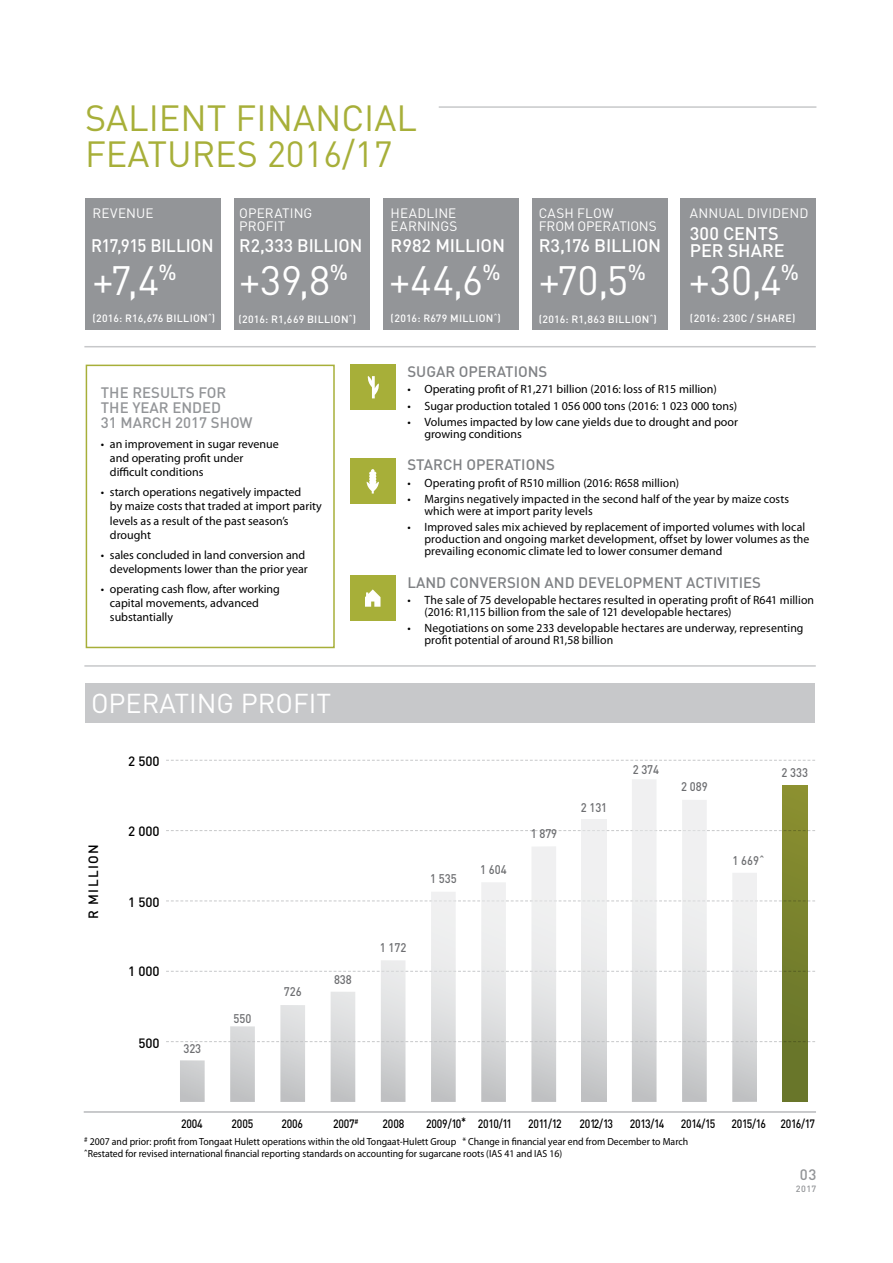
<style>
.page{position:relative;width:893px;height:1263px;background:#fff}
.page>*{position:absolute;margin:0;border:0;box-sizing:border-box;transform-origin:0 0}
.t1{font:40.5px "DIN";color:#fff}
.t2{font:36px/36px "DIN";color:#a7af39}
.t3{font:27px "DIN";color:#fff}
.t4{font:500 18px/16.5px "DIN";letter-spacing:-.01em;color:#fff}
.t5{font:500 18px "DIN";letter-spacing:-.01em;color:#fff;scale:.94 1}
.t6{font:500 15px "DIN";color:#808285}
.t7{font:500 15px/15px "DIN";color:#939598}
.t8{font:13.5px/13.5px "DIN";letter-spacing:.005em;color:#fff}
.t9{font:500 13.35px "DIN";color:#000}
.t10{font:500 13.35px "DIN";letter-spacing:.1em;color:#000}
.t11{font:500 12.45px "DIN";color:#6d6e71;scale:.9 1}
.t12{font:12px/14.2px "Myriad Pro";color:#000}
.t13{font:500 12px "DIN";letter-spacing:-.02em;color:#000;scale:.87 1}
.t14{font:500 12px "DIN";letter-spacing:-.06em;color:#000;scale:.87 1}
.t15{font:500 10.5px "DIN";letter-spacing:.035em;color:#fff}
.t16{font:10.35px/11.4px "Myriad Pro";color:#000;scale:.95 1}
.t17{font:500 9px "DIN";color:#939598}
.s1{font-family:"Myriad Pro";font-weight:400;font-size:12px}
.s2{font-size:12px}
</style>
<div class="page">
<hr style="left:439px;top:106px;width:377px;height:2px;background:#c7c8ca">
<hr style="left:84px;top:346px;width:732px;height:1px;background:#c7c8ca">
<hr style="left:84px;top:665px;width:732px;height:2px;background:#c7c8ca">
<div style="left:86px;top:365px;width:249px;height:283px;border:2px solid #a7af39"></div>
<div style="left:350px;top:459px;width:45px;height:45px;background:#a7af39"></div>
<svg style="left:366px;top:469px;width:13px;height:24px"></svg>
<div style="left:350px;top:365px;width:45px;height:45px;background:#a7af39"></div>
<svg style="left:368px;top:376px;width:11px;height:22px"></svg>
<div style="left:350px;top:575px;width:45px;height:45px;background:#a7af39"></div>
<svg style="left:365px;top:589px;width:15px;height:18px"></svg>
<div style="left:85px;top:198px;width:135px;height:131px;background:#939598"></div>
<div style="left:234px;top:198px;width:135px;height:131px;background:#939598"></div>
<div style="left:383px;top:198px;width:135px;height:131px;background:#939598"></div>
<div style="left:85px;top:684px;width:730px;height:39px;background:#c7c8ca"></div>
<svg style="left:166px;top:1041px;width:649px;height:1px"></svg>
<svg style="left:166px;top:971px;width:649px;height:1px"></svg>
<svg style="left:166px;top:900px;width:649px;height:1px"></svg>
<svg style="left:166px;top:830px;width:649px;height:1px"></svg>
<svg style="left:166px;top:760px;width:649px;height:1px"></svg>
<div style="left:180px;top:1060px;width:25px;height:42px;background:#c8c9ca"></div>
<div style="left:632px;top:779px;width:25px;height:323px;background:linear-gradient(to bottom,#fbfbfc,#cccdce)"></div>
<div style="left:782px;top:785px;width:25px;height:317px;background:linear-gradient(to bottom,#8b9030,#637229)"></div>
<div style="left:582px;top:819px;width:24px;height:283px;background:linear-gradient(to bottom,#fbfbfb,#cacccd)"></div>
<div style="left:682px;top:800px;width:25px;height:302px;background:linear-gradient(to bottom,#fbfbfb,#cacccd)"></div>
<div style="left:531px;top:846px;width:25px;height:256px;background:linear-gradient(to bottom,#fafafb,#c9cbcc)"></div>
<div style="left:732px;top:873px;width:25px;height:229px;background:linear-gradient(to bottom,#fafafa,#c7c9ca)"></div>
<div style="left:481px;top:882px;width:25px;height:220px;background:linear-gradient(to bottom,#f9f9fa,#c7c9ca)"></div>
<div style="left:431px;top:892px;width:25px;height:210px;background:linear-gradient(to bottom,#f9f9f9,#c7c8ca)"></div>
<div style="left:381px;top:960px;width:24px;height:142px;background:linear-gradient(to bottom,#f0f1f1,#c2c3c5)"></div>
<div style="left:331px;top:992px;width:24px;height:110px;background:linear-gradient(to bottom,#e9eaeb,#c0c2c3)"></div>
<div style="left:280px;top:1005px;width:25px;height:97px;background:linear-gradient(to bottom,#e5e6e7,#bfc1c2)"></div>
<div style="left:230px;top:1026px;width:25px;height:76px;background:linear-gradient(to bottom,#dddedf,#bfc0c2)"></div>
<hr style="left:84px;top:1111px;width:732px;height:2px;background:#c7c8ca">
<div style="left:680px;top:198px;width:135px;height:131px;background:#939598"></div>
<div style="left:532px;top:198px;width:135px;height:131px;background:#939598"></div>
<h2 class="t2" style="left:85px;top:100px;width:334px">SALIENT FINANCIAL<br>FEATURES 2016/17</h2>
<p class="t8" style="left:92px;top:206px;width:63px">REVENUE</p>
<p class="t8" style="left:239px;top:206px;width:75px">OPERATING<br>PROFIT</p>
<h3 class="t4" style="left:239px;top:237px;width:125px">R2,333 BILLION</h3>
<h3 class="t5" style="left:91px;top:234px;width:132px">R17,915 BILLION</h3>
<p class="t8" style="left:391px;top:206px;width:68px">HEADLINE<br>EARNINGS</p>
<h3 class="t4" style="left:391px;top:237px;width:116px">R982 MILLION</h3>
<h1 class="t1" style="left:92px;top:255px;width:86px">+7,4<sup>%</sup></h1>
<h1 class="t1" style="left:239px;top:255px;width:263px">+39,8<sup>%</sup> +44,6<sup>%</sup></h1>
<p class="t15" style="left:238px;top:312px;width:119px">(2016: R1,669 BILLION<span class="s1">ˆ</span>)</p>
<p class="t15" style="left:391px;top:312px;width:112px">(2016: R679 MILLION<span class="s1">ˆ</span>)</p>
<p class="t15" style="left:92px;top:312px;width:124px">(2016: R16,676 BILLION<span class="s1">ˆ</span>)</p>
<p class="t8" style="left:539px;top:206px;width:119px">CASH FLOW<br>FROM OPERATIONS</p>
<h3 class="t4" style="left:539px;top:237px;width:124px">R3,176 BILLION</h3>
<h1 class="t1" style="left:539px;top:255px;width:109px">+70,5<sup>%</sup></h1>
<p class="t15" style="left:539px;top:312px;width:120px">(2016: R1,863 BILLION<span class="s1">ˆ</span>)</p>
<p class="t8" style="left:690px;top:206px;width:120px">ANNUAL DIVIDEND</p>
<h3 class="t4" style="left:690px;top:225px;width:96px">300 CENTS<br>PER SHARE</h3>
<h1 class="t1" style="left:689px;top:255px;width:112px">+30,4<sup>%</sup></h1>
<p class="t15" style="left:690px;top:311px;width:107px">(2016: 230C / SHARE)</p>
<p class="t7" style="left:101px;top:385px;width:153px">THE RESULTS FOR<br>THE YEAR ENDED<br>31 MARCH 2017 SHOW</p>
<p class="t12" style="left:110px;top:437px;width:170px;text-indent:-9px">• an improvement in sugar revenue and operating profit under difficult conditions</p>
<p class="t12" style="left:110px;top:485px;width:213px;text-indent:-9px">• starch operations negatively impacted<br>by maize costs that traded at import parity levels as a result of the past season’s drought</p>
<p class="t12" style="left:101px;top:548px;width:208px;text-align:right">• sales concluded in land conversion and developments lower than the prior year</p>
<p class="t12" style="left:110px;top:582px;width:172px;text-indent:-9px">• operating cash flow, after working capital movements, advanced substantially</p>
<h3 class="t3" style="left:91px;top:686px;width:242px">OPERATING PROFIT</h3>
<p class="t9" style="left:128px;top:752px;width:33px">2 500</p>
<p class="t10" style="left:85px;top:919px;width:77px;rotate:-90deg">R MILLION</p>
<p class="t9" style="left:128px;top:823px;width:33px">2 000</p>
<p class="t9" style="left:128px;top:893px;width:33px">1 500</p>
<p class="t9" style="left:128px;top:962px;width:33px">1 000</p>
<p class="t9" style="left:138px;top:1034px;width:23px">500</p>
<p class="t11" style="left:183px;top:1041px;width:21px">323</p>
<p class="t11" style="left:234px;top:1010px;width:21px">550</p>
<p class="t11" style="left:284px;top:984px;width:21px">726</p>
<p class="t11" style="left:334px;top:972px;width:21px">838</p>
<p class="t6" style="left:407px;top:362px;width:142px">SUGAR OPERATIONS</p>
<p class="t12" style="left:407px;top:382px;width:311px">• Operating profit of R1,271 billion (2016: loss of R15 million)</p>
<p class="t12" style="left:407px;top:399px;width:331px">• Sugar production totaled 1 056 000 tons (2016: 1 023 000 tons)</p>
<p class="t12" style="left:424px;top:416px;width:315px;line-height:12px;text-indent:-17px">• Volumes impacted by low cane yields due to drought and poor growing conditions</p>
<p class="t6" style="left:407px;top:455px;width:149px">STARCH OPERATIONS</p>
<p class="t12" style="left:407px;top:476px;width:273px">• Operating profit of R510 million (2016: R658 million)</p>
<p class="t12" style="left:424px;top:493px;width:366px;line-height:12px;text-indent:-17px">• Margins negatively impacted in the second half of the year by maize costs which were at import parity levels</p>
<p class="t12" style="left:424px;top:521px;width:387px;line-height:12px;text-indent:-17px">• Improved sales mix achieved by replacement of imported volumes with local production and ongoing market development, offset by lower volumes as the prevailing economic climate led to lower consumer demand</p>
<p class="t6" style="left:407px;top:572px;width:355px">LAND CONVERSION AND DEVELOPMENT ACTIVITIES</p>
<p class="t12" style="left:424px;top:594px;width:391px;line-height:12px;text-indent:-17px">• The sale of 75 developable hectares resulted in operating profit of R641 million (2016: R1,115 billion from the sale of 121 developable hectares)</p>
<p class="t12" style="left:424px;top:622px;width:381px;line-height:12px;text-indent:-17px">• Negotiations on some 233 developable hectares are underway, representing profit potential of around R1,58 billion</p>
<p class="t11" style="left:380px;top:939px;width:31px">1 172</p>
<p class="t11" style="left:430px;top:870px;width:31px">1 535</p>
<p class="t11" style="left:480px;top:861px;width:31px">1 604</p>
<p class="t11" style="left:531px;top:825px;width:31px">1 879</p>
<p class="t11" style="left:581px;top:799px;width:31px">2 131</p>
<p class="t11" style="left:633px;top:762px;width:31px">2 374</p>
<p class="t11" style="left:681px;top:778px;width:31px">2 089</p>
<p class="t11" style="left:782px;top:765px;width:31px">2 333</p>
<p class="t11" style="left:733px;top:853px;width:37px">1 669ˆ</p>
<p class="t13" style="left:181px;top:1116px;width:26px">2004</p>
<p class="t13" style="left:232px;top:1116px;width:26px">2005</p>
<p class="t13" style="left:281px;top:1116px;width:26px">2006</p>
<p class="t13" style="left:333px;top:1116px;width:31px">2007<sup>#</sup></p>
<p class="t13" style="left:383px;top:1116px;width:26px">2008</p>
<p class="t13" style="left:426px;top:1116px;width:48px">2009/10*</p>
<p class="t13" style="left:478px;top:1116px;width:41px">2010/11</p>
<p class="t13" style="left:528px;top:1116px;width:40px">2011/12</p>
<p class="t13" style="left:579px;top:1116px;width:40px">2012/13</p>
<p class="t13" style="left:630px;top:1116px;width:41px">2013/14</p>
<p class="t13" style="left:681px;top:1116px;width:41px">2014/15</p>
<p class="t14" style="left:731px;top:1116px;width:98px">2015/16 2016/17</p>
<p class="t16" style="left:84px;top:1136px;width:637px"><sup>#</sup> 2007 and prior: profit from Tongaat Hulett operations within the old Tongaat-Hulett Group <sup>*</sup> Change in financial year end from December to March <span class="s2">ˆ</span>Restated for revised international financial reporting standards on accounting for sugarcane roots (IAS 41 and IAS 16)</p>
<p class="t7" style="left:800px;top:1166px;width:18px">03</p>
<p class="t17" style="left:796px;top:1183px;width:22px">2017</p>
</div>
